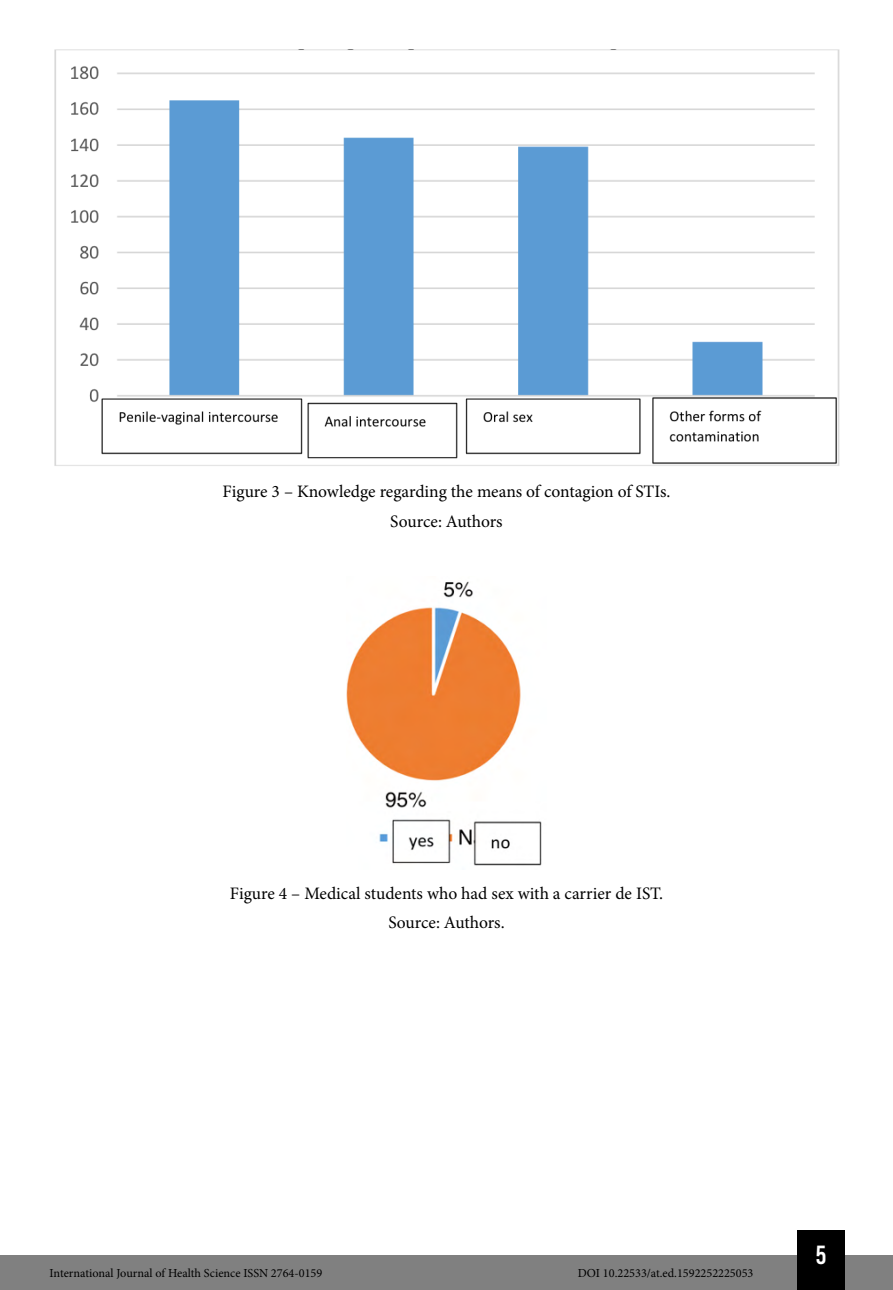
<style>
.page{position:relative;width:893px;height:1290px;background:#fff}
.page>*{position:absolute;margin:0;border:0;box-sizing:border-box;transform-origin:0 0}
.t1{font:26.25px "Bebas Kai";color:#fff}
.Info_Imagem{font:17.5px "Minion Pro";color:#000}
.t2{font:12.25px "Minion Pro";color:#000}
</style>
<div class="page">
<div style="left:0;top:1255px;width:893px;height:35px;background:#808080"></div>
<div style="left:797px;top:1230px;width:48px;height:60px;background:#000"></div>
<img style="left:54px;top:50px;width:786px;height:416px">
<img style="left:347px;top:581px;width:195px;height:285px">
<p class="Info_Imagem" style="left:223px;top:480px;width:449px">Figure 3 – Knowledge regarding the means of contagion of STIs.</p>
<p class="Info_Imagem" style="left:390px;top:509px;width:114px">Source: Authors</p>
<p class="Info_Imagem" style="left:230px;top:882px;width:435px">Figure 4 – Medical students who had sex with a carrier de IST.</p>
<p class="Info_Imagem" style="left:388px;top:911px;width:118px">Source: Authors.</p>
<p class="t2" style="left:50px;top:1265px;width:274px">International Journal of Health Science ISSN 2764-0159</p>
<p class="t2" style="left:578px;top:1265px;width:177px">DOI 10.22533/at.ed.1592252225053</p>
<h1 class="t1" style="left:816px;top:1241px;width:12px">5</h1>
</div>
